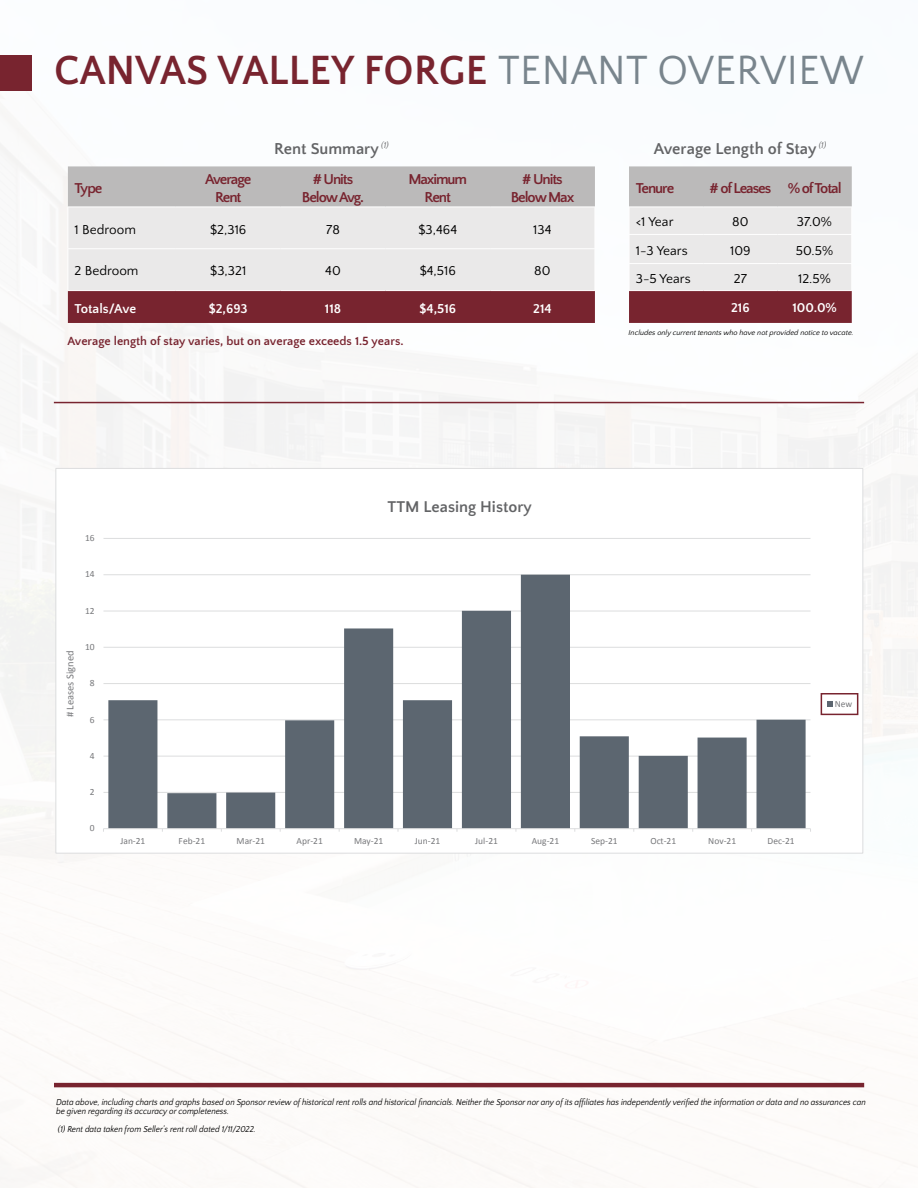
<style>
.page{position:relative;width:918px;height:1188px;background:#fff}
.page>*{position:absolute;margin:0;border:0;box-sizing:border-box;transform-origin:0 0}
.t1{font:700 42.75px "Quattrocento Sans";letter-spacing:.01em;color:#78242f;scale:.95 1}
.t2{font:700 16.5px "Quattrocento Sans";color:#636466}
.t3{font:700 16.35px "Quattrocento Sans";color:#636466}
.t4{font:700 15px/18px "Quattrocento Sans";letter-spacing:-.07em;color:#78242f;text-align:center}
.t5{font:13.5px "Quattrocento Sans";color:#000}
.t6{font:700 13.5px "Quattrocento Sans";color:#fff}
.t7{font:700 12.3px "Quattrocento Sans";color:#78242f}
.t8{font:10.5px "Calibri";color:#77787b}
.t9{font:9.45px "Calibri";color:#77787b}
.t10{font:italic 9px/9px "Quattrocento Sans";color:#000;scale:.9 1}
.t11{font:italic 7.5px "Quattrocento Sans";color:#000}
.s1{font-weight:400;color:#79858d}
</style>
<div class="page">
<div style="left:68px;top:166px;width:527px;height:41px;background:#bbbaba"></div>
<div style="left:69px;top:208px;width:525px;height:82px;background:#eae9e9"></div>
<div style="left:68px;top:291px;width:527px;height:32px;background:#78242f"></div>
<hr style="left:68px;top:248px;width:108px;height:1px;background:#fff">
<hr style="left:176px;top:248px;width:105px;height:1px;background:#fff">
<hr style="left:281px;top:248px;width:104px;height:1px;background:#fff">
<hr style="left:385px;top:248px;width:105px;height:1px;background:#fff">
<hr style="left:490px;top:248px;width:105px;height:1px;background:#fff">
<svg style="left:629px;top:166px;width:223px;height:157px;background:#c7b5b7"></svg>
<div style="left:0;top:55px;width:32px;height:35px;background:#78242f"></div>
<hr style="left:54px;top:1083px;width:810px;height:4px;background:#78242f">
<hr style="left:54px;top:402px;width:810px;height:1px;background:#78242f">
<hr style="left:103px;top:792px;width:708px;height:1px;background:#dcddde">
<hr style="left:103px;top:756px;width:708px;height:1px;background:#dcddde">
<hr style="left:103px;top:719px;width:708px;height:1px;background:#dcddde">
<hr style="left:103px;top:683px;width:708px;height:1px;background:#dcddde">
<hr style="left:103px;top:647px;width:708px;height:1px;background:#dcddde">
<hr style="left:103px;top:611px;width:708px;height:1px;background:#dcddde">
<hr style="left:103px;top:574px;width:708px;height:1px;background:#dcddde">
<hr style="left:103px;top:538px;width:708px;height:1px;background:#dcddde">
<svg style="left:108px;top:575px;width:698px;height:253px"></svg>
<hr style="left:103px;top:828px;width:708px;height:1px;background:#dcddde">
<svg style="left:827px;top:701px;width:5px;height:5px"></svg>
<div style="left:821px;top:693px;width:37px;height:22px;border:2px solid #78242f"></div>
<h1 class="t1" style="left:54px;top:48px;width:854px">CANVAS VALLEY FORGE <span class="s1">TENANT OVERVIEW</span></h1>
<h2 class="t2" style="left:274px;top:140px;width:116px">Rent Summary <sup>(1)</sup></h2>
<h2 class="t2" style="left:654px;top:140px;width:174px">Average Length of Stay <sup>(1)</sup></h2>
<h3 class="t4" style="left:75px;top:180px;width:29px">Type</h3>
<h3 class="t4" style="left:205px;top:171px;width:48px">Average<br>Rent</h3>
<h3 class="t4" style="left:302px;top:171px;width:64px"># Units<br>Below Avg.</h3>
<h3 class="t4" style="left:408px;top:171px;width:60px">Maximum<br>Rent</h3>
<h3 class="t4" style="left:511px;top:171px;width:65px"># Units<br>Below Max</h3>
<h3 class="t5" style="left:75px;top:222px;width:63px">1 Bedroom</h3>
<h3 class="t5" style="left:210px;top:222px;width:38px">$2,316</h3>
<h3 class="t5" style="left:326px;top:222px;width:15px">78</h3>
<h3 class="t5" style="left:418px;top:222px;width:40px">$3,464</h3>
<h3 class="t5" style="left:533px;top:222px;width:20px">134</h3>
<h3 class="t5" style="left:75px;top:264px;width:65px">2 Bedroom</h3>
<h3 class="t5" style="left:210px;top:264px;width:38px">$3,321</h3>
<h3 class="t5" style="left:325px;top:264px;width:17px">40</h3>
<h3 class="t5" style="left:420px;top:264px;width:38px">$4,516</h3>
<h3 class="t5" style="left:534px;top:264px;width:18px">80</h3>
<h3 class="t6" style="left:75px;top:301px;width:63px">Totals/Ave</h3>
<h3 class="t6" style="left:209px;top:301px;width:41px">$2,693</h3>
<h3 class="t6" style="left:325px;top:301px;width:18px">118</h3>
<h3 class="t6" style="left:419px;top:301px;width:38px">$4,516</h3>
<h3 class="t6" style="left:533px;top:301px;width:20px">214</h3>
<h3 class="t7" style="left:68px;top:334px;width:338px">Average length of stay varies, but on average exceeds 1.5 years.</h3>
<h3 class="t4" style="left:636px;top:180px;width:40px">Tenure</h3>
<h3 class="t4" style="left:710px;top:180px;width:134px"># of Leases % of Total</h3>
<h3 class="t5" style="left:636px;top:215px;width:39px">&lt;1 Year</h3>
<h3 class="t5" style="left:732px;top:215px;width:18px">80</h3>
<h3 class="t5" style="left:797px;top:215px;width:37px">37.0%</h3>
<h3 class="t5" style="left:636px;top:243px;width:53px">1-3 Years</h3>
<h3 class="t5" style="left:730px;top:243px;width:22px">109</h3>
<h3 class="t5" style="left:796px;top:243px;width:39px">50.5%</h3>
<h3 class="t5" style="left:636px;top:271px;width:56px">3-5 Years</h3>
<h3 class="t5" style="left:734px;top:271px;width:15px">27</h3>
<h3 class="t5" style="left:798px;top:271px;width:34px">12.5%</h3>
<h3 class="t6" style="left:731px;top:301px;width:20px">216</h3>
<h3 class="t6" style="left:792px;top:301px;width:46px">100.0%</h3>
<p class="t11" style="left:629px;top:329px;width:227px">Includes only current tenants who have not provided notice to vacate.</p>
<p class="t9" style="left:85px;top:532px;width:11px">16</p>
<p class="t9" style="left:85px;top:568px;width:11px">14</p>
<p class="t9" style="left:85px;top:605px;width:11px">12</p>
<p class="t8" style="left:63px;top:717px;width:68px;rotate:-90deg"># Leases Signed</p>
<p class="t9" style="left:85px;top:641px;width:11px">10</p>
<p class="t9" style="left:90px;top:677px;width:6px">8</p>
<p class="t9" style="left:90px;top:714px;width:6px">6</p>
<p class="t9" style="left:90px;top:750px;width:6px">4</p>
<p class="t9" style="left:90px;top:786px;width:6px">2</p>
<p class="t9" style="left:90px;top:822px;width:6px">0</p>
<h3 class="t3" style="left:388px;top:498px;width:146px">TTM Leasing History</h3>
<p class="t9" style="left:835px;top:698px;width:19px">New</p>
<p class="t9" style="left:121px;top:835px;width:26px">Jan-21</p>
<p class="t9" style="left:179px;top:835px;width:28px">Feb-21</p>
<p class="t9" style="left:237px;top:835px;width:30px">Mar-21</p>
<p class="t9" style="left:297px;top:835px;width:28px">Apr-21</p>
<p class="t9" style="left:354px;top:835px;width:31px">May-21</p>
<p class="t9" style="left:415px;top:835px;width:27px">Jun-21</p>
<p class="t9" style="left:475px;top:835px;width:24px">Jul-21</p>
<p class="t9" style="left:532px;top:835px;width:29px">Aug-21</p>
<p class="t9" style="left:591px;top:835px;width:28px">Sep-21</p>
<p class="t9" style="left:650px;top:835px;width:27px">Oct-21</p>
<p class="t9" style="left:708px;top:835px;width:29px">Nov-21</p>
<p class="t9" style="left:768px;top:835px;width:29px">Dec-21</p>
<p class="t10" style="left:56px;top:1097px;width:901px">Data above, including charts and graphs based on Sponsor review of historical rent rolls and historical financials. Neither the Sponsor nor any of its affiliates has independently verified the information or data and no assurances can be given regarding its accuracy or completeness.</p>
<p class="t10" style="left:58px;top:1125px;width:221px">(1) Rent data taken from Seller’s rent roll dated 1/11/2022.</p>
</div>
